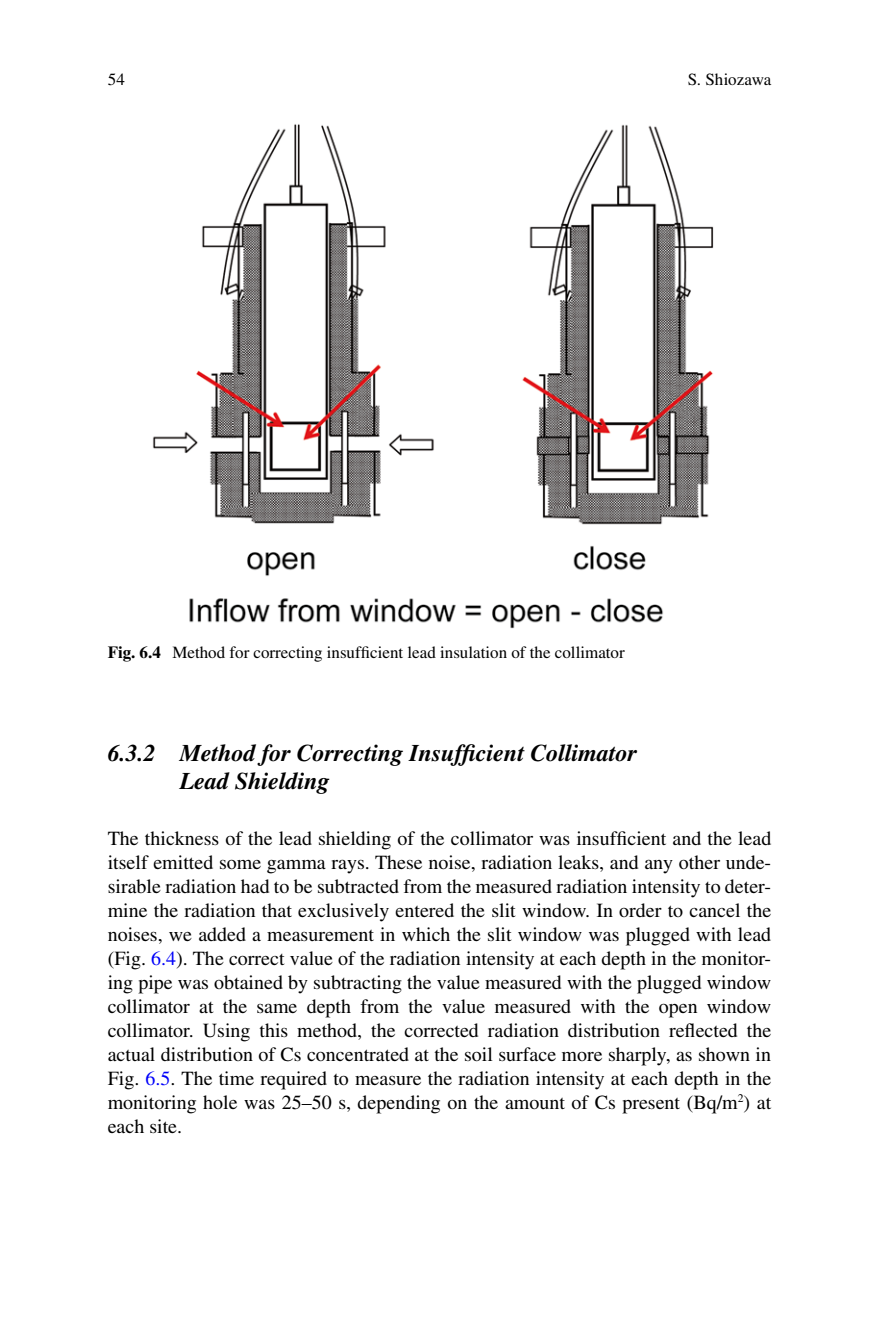
<style>
.page{position:relative;width:879px;height:1333px;background:#fff}
.page>*{position:absolute;margin:0;border:0;box-sizing:border-box;transform-origin:0 0}
.t1{font:italic 700 24px/28px "Tcjqdb Times";color:#000}
.t2{font:20px/24px "Bvhnlj Times";color:#000;text-align:justify}
.t3{font:17px "Bvhnlj Times";color:#000}
.t4{font:17px "Hyybhh Times";letter-spacing:-.01em;color:#000}
.s1{font-family:"Vvlbxr Times";font-weight:700}
.s2{color:#0000fa}
</style>
<div class="page">
<img style="left:153px;top:124px;width:561px;height:505px">
<p class="t3" style="left:108px;top:70px;width:19px">54</p>
<p class="t4" style="left:687px;top:70px;width:85px">S. Shiozawa</p>
<p class="t3" style="left:108px;top:642px;width:518px"><span class="s1">Fig. 6.4</span> Method for correcting insufficient lead insulation of the collimator</p>
<p class="t1" style="left:180px;top:738px;width:459px;text-indent:-72px">6.3.2 Method for Correcting Insufficient Collimator<br>Lead Shielding</p>
<p class="t2" style="left:108px;top:826px;width:665px">The thickness of the lead shielding of the collimator was insufficient and the lead itself emitted some gamma rays. These noise, radiation leaks, and any other unde&shy;sirable radiation had to be subtracted from the measured radiation intensity to deter&shy;mine the radiation that exclusively entered the slit window. In order to cancel the noises, we added a measurement in which the slit window was plugged with lead (Fig. <span class="s2">6.4</span>). The correct value of the radiation intensity at each depth in the monitor&shy;ing pipe was obtained by subtracting the value measured with the plugged window collimator at the same depth from the value measured with the open window collimator. Using this method, the corrected radiation distribution reflected the actual distribution of Cs concentrated at the soil surface more sharply, as shown in Fig. <span class="s2">6.5</span>. The time required to measure the radiation intensity at each depth in the monitoring hole was 25–50 s, depending on the amount of Cs present (Bq/m<sup>2</sup>) at each site.</p>
</div>
